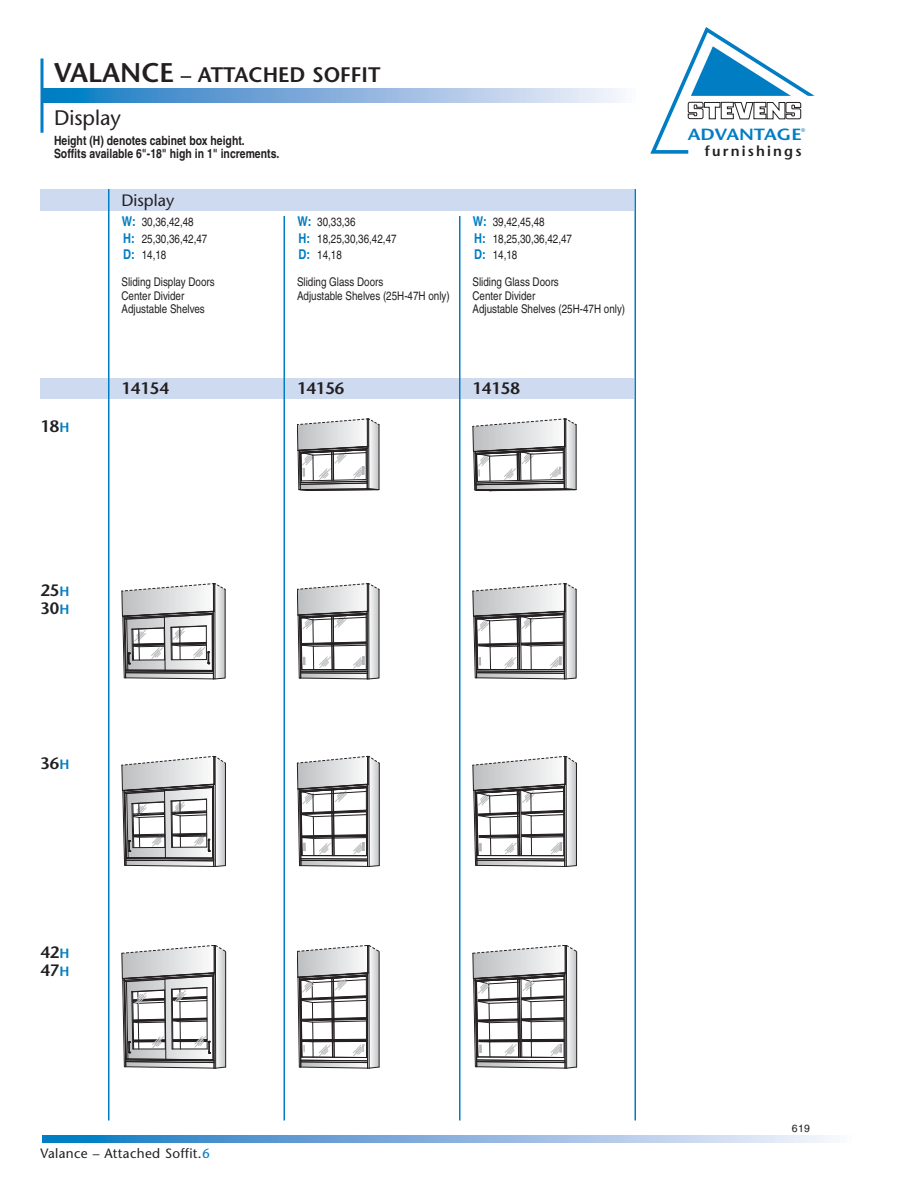
<style>
.page{position:relative;width:918px;height:1188px;background:#fff}
.page>*{position:absolute;margin:0;border:0;box-sizing:border-box;transform-origin:0 0}
.t1{font:600 21px "Stone Sans";color:#231f20}
.t2{font:21px "Stone Sans";color:#231f20}
.t3{font:600 16.5px/18px "Stone Sans";color:#231f20}
.t4{font:16.5px "Stone Sans";color:#231f20}
.t5{font:600 16.2px "Stone Sans";color:#007dc3;scale:1.17 1}
.t6{font:600 14.4px "Stone Sans";letter-spacing:.15em;color:#231f20}
.t7{font:13.5px "Stone Sans";letter-spacing:.025em;color:#231f20}
.t8{font:700 condensed 12.75px/13.5px "Helvetica";color:#231f20}
.t9{font:condensed 12px/16.5px "Helvetica";color:#231f20}
.t10{font:10.5px "Helvetica";color:#231f20}
.t11{font:5.4px "Stone Sans";color:#007dc3}
.s1{font-size:27px}
.s2{font-size:13.5px;color:#007dc3}
.s3{font-weight:700;font-size:13.5px;color:#007dc3}
.s4{color:#007dc3}
</style>
<div class="page">
<svg style="left:40px;top:59px;width:4px;height:74px"></svg>
<svg style="left:42px;top:89px;width:578px;height:13px;background:#81b1dc"></svg>
<svg style="left:42px;top:1135px;width:788px;height:7px;background:#81b1dd"></svg>
<svg style="left:650px;top:27px;width:165px;height:127px"></svg>
<div style="left:40px;top:189px;width:594px;height:22px;background:#cddaf0"></div>
<div style="left:40px;top:378px;width:594px;height:20px;background:#cddaf0"></div>
<hr style="left:284px;top:216px;width:1px;height:904px;background:#007dc3">
<hr style="left:459px;top:216px;width:1px;height:904px;background:#007dc3">
<hr style="left:634px;top:189px;width:2px;height:931px;background:#007dc3">
<hr style="left:108px;top:189px;width:2px;height:931px;background:#007dc3">
<svg style="left:297px;top:583px;width:83px;height:97px"></svg>
<svg style="left:297px;top:418px;width:83px;height:73px"></svg>
<svg style="left:297px;top:755px;width:83px;height:112px"></svg>
<svg style="left:472px;top:583px;width:105px;height:96px"></svg>
<svg style="left:472px;top:418px;width:105px;height:73px"></svg>
<svg style="left:472px;top:755px;width:105px;height:112px"></svg>
<svg style="left:122px;top:583px;width:104px;height:96px"></svg>
<svg style="left:122px;top:755px;width:104px;height:112px"></svg>
<svg style="left:122px;top:945px;width:104px;height:124px"></svg>
<svg style="left:297px;top:945px;width:83px;height:124px"></svg>
<svg style="left:472px;top:945px;width:105px;height:124px"></svg>
<h1 class="t1" style="left:54px;top:64px;width:328px"><span class="s1">VALANCE</span> – ATTACHED SOFFIT</h1>
<h1 class="t2" style="left:54px;top:107px;width:69px">Display</h1>
<p class="t8" style="left:54px;top:135px;width:227px">Height (H) denotes cabinet box height.<br>Soffits available 6"-18" high in 1" increments.</p>
<h2 class="t3" style="left:40px;top:418px;width:30px">18<span class="s2">H</span></h2>
<h2 class="t4" style="left:122px;top:192px;width:54px">Display</h2>
<p class="t9" style="left:122px;top:215px;width:87px"><span class="s3">W:</span> 30,36,42,48<br><span class="s3">H:</span> 25,30,36,42,47<br><span class="s3">D:</span> 14,18</p>
<p class="t9" style="left:122px;top:277px;width:95px;line-height:13.5px">Sliding Display Doors<br>Center Divider<br>Adjustable Shelves</p>
<h2 class="t3" style="left:122px;top:380px;width:49px">14154</h2>
<h2 class="t3" style="left:40px;top:583px;width:30px">25<span class="s2">H<br></span>30<span class="s2">H</span></h2>
<h2 class="t3" style="left:40px;top:755px;width:30px">36<span class="s2">H</span></h2>
<p class="t9" style="left:297px;top:215px;width:101px"><span class="s3">W:</span> 30,33,36<br><span class="s3">H:</span> 18,25,30,36,42,47<br><span class="s3">D:</span> 14,18</p>
<p class="t9" style="left:297px;top:277px;width:154px;line-height:13.5px">Sliding Glass Doors<br>Adjustable Shelves (25H-47H only)</p>
<p class="t9" style="left:473px;top:215px;width:101px"><span class="s3">W:</span> 39,42,45,48<br><span class="s3">H:</span> 18,25,30,36,42,47<br><span class="s3">D:</span> 14,18</p>
<p class="t9" style="left:473px;top:277px;width:154px;line-height:13.5px">Sliding Glass Doors<br>Center Divider<br>Adjustable Shelves (25H-47H only)</p>
<h2 class="t3" style="left:297px;top:380px;width:49px">14156</h2>
<h2 class="t3" style="left:472px;top:380px;width:49px">14158</h2>
<h3 class="t5" style="left:688px;top:126px;width:99px">ADVANTAGE</h3>
<p class="t6" style="left:705px;top:144px;width:98px">furnishings</p>
<p class="t11" style="left:801px;top:128px;width:6px">®</p>
<h2 class="t3" style="left:40px;top:944px;width:30px">42<span class="s2">H<br></span>47<span class="s2">H</span></h2>
<p class="t7" style="left:40px;top:1147px;width:171px">Valance – Attached Soffit.<span class="s4">6</span></p>
<p class="t10" style="left:792px;top:1125px;width:20px">619</p>
</div>
